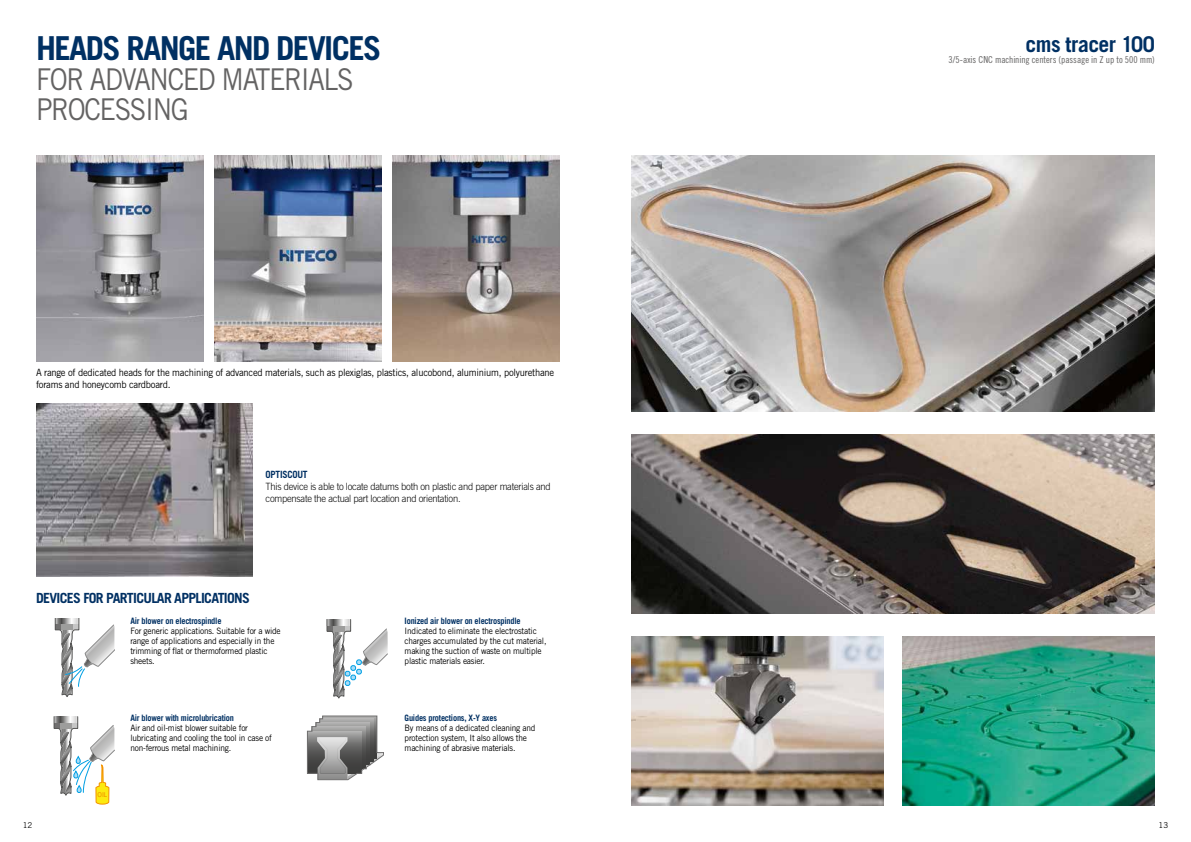
<style>
.page{position:relative;width:1191px;height:842px;background:#fff}
.page>*{position:absolute;margin:0;border:0;box-sizing:border-box;transform-origin:0 0}
.t1{font:700 33px "Trade Gothic LT Std";letter-spacing:-.05em;color:#003063}
.t2{font:30px/30px "Trade Gothic LT Std";letter-spacing:-.05em;color:#646363;scale:.9 1}
.t3{font:700 21.7px "Trade Gothic LT Std";letter-spacing:-.03em;color:#003063}
.t4{font:700 14px "Trade Gothic LT Std";letter-spacing:-.05em;color:#003063}
.t5{font:10px/12px "Trade Gothic LT Std";letter-spacing:-.025em;color:#000;scale:.94 1}
.t6{font:300 10px/12px "Trade Gothic LT Std";letter-spacing:-.025em;color:#000;scale:.94 1}
.t7{font:700 10px "Trade Gothic LT Std";letter-spacing:-.025em;color:#003063;scale:.94 1}
.t8{font:9.6px "Trade Gothic LT Std Cn 18";letter-spacing:-.005em;color:#646363}
.t9{font:8.8px/10px "Trade Gothic LT Std";letter-spacing:-.025em;color:#000;scale:.94 1}
.t10{font:700 8.8px "Trade Gothic LT Std";letter-spacing:-.025em;color:#003063;scale:.94 1}
.t11{font:8px "Trade Gothic LT Std";color:#000}
.t12{font:6.7px "Trebuchet MS";color:#f39200}
</style>
<div class="page">
<img style="left:902px;top:636px;width:253px;height:169px">
<img style="left:631px;top:636px;width:253px;height:169px">
<img style="left:631px;top:156px;width:524px;height:255px">
<img style="left:631px;top:434px;width:524px;height:179px">
<img style="left:36px;top:156px;width:167px;height:205px">
<img style="left:392px;top:156px;width:167px;height:205px">
<img style="left:214px;top:156px;width:167px;height:205px">
<svg style="left:55px;top:618px;width:59px;height:79px"></svg>
<svg style="left:326px;top:619px;width:62px;height:79px"></svg>
<svg style="left:53px;top:716px;width:61px;height:89px"></svg>
<svg style="left:307px;top:715px;width:77px;height:65px"></svg>
<img style="left:36px;top:403px;width:216px;height:173px">
<h1 class="t1" style="left:36px;top:28px;width:347px">HEADS RANGE AND DEVICES</h1>
<h2 class="t2" style="left:36px;top:64px;width:354px">FOR ADVANCED MATERIALS<br>PROCESSING</h2>
<p class="t5" style="left:36px;top:366px;width:553px">A range of dedicated heads for the machining of advanced materials, such as plexiglas, plastics, alucobond, aluminium, polyurethane forams and honeycomb cardboard.</p>
<p class="t7" style="left:266px;top:468px;width:46px">OPTISCOUT</p>
<p class="t6" style="left:266px;top:480px;width:305px">This device is able to locate datums both on plastic and paper materials and compensate the actual part location and orientation.</p>
<h3 class="t4" style="left:36px;top:589px;width:215px">DEVICES FOR PARTICULAR APPLICATIONS</h3>
<p class="t12" style="left:98px;top:790px;width:11px">OIL</p>
<p class="t10" style="left:130px;top:616px;width:98px">Air blower on electrospindle</p>
<p class="t9" style="left:130px;top:626px;width:161px">For generic applications. Suitable for a wide range of applications and especially in the trimming of flat or thermoformed plastic sheets.</p>
<p class="t10" style="left:130px;top:713px;width:112px">Air blower with microlubrication</p>
<p class="t9" style="left:130px;top:723px;width:152px">Air and oil-mist blower suitable for lubricating and cooling the tool in case of non-ferrous metal machining.</p>
<p class="t10" style="left:405px;top:616px;width:125px">Ionized air blower on electrospindle</p>
<p class="t9" style="left:405px;top:626px;width:152px">Indicated to eliminate the electrostatic charges accumulated by the cut material, making the suction of waste on multiple plastic materials easier.</p>
<p class="t10" style="left:405px;top:713px;width:100px">Guides protections, X-Y axes</p>
<p class="t9" style="left:405px;top:723px;width:141px">By means of a dedicated cleaning and protection system, It also allows the machining of abrasive materials.</p>
<h3 class="t3" style="left:1025px;top:31px;width:131px">cms tracer 100</h3>
<p class="t8" style="left:948px;top:54px;width:208px">3/5-axis CNC machining centers (passage in Z up to 500 mm)</p>
<p class="t11" style="left:23px;top:820px;width:11px">12</p>
<p class="t11" style="left:1158px;top:820px;width:11px">13</p>
</div>
